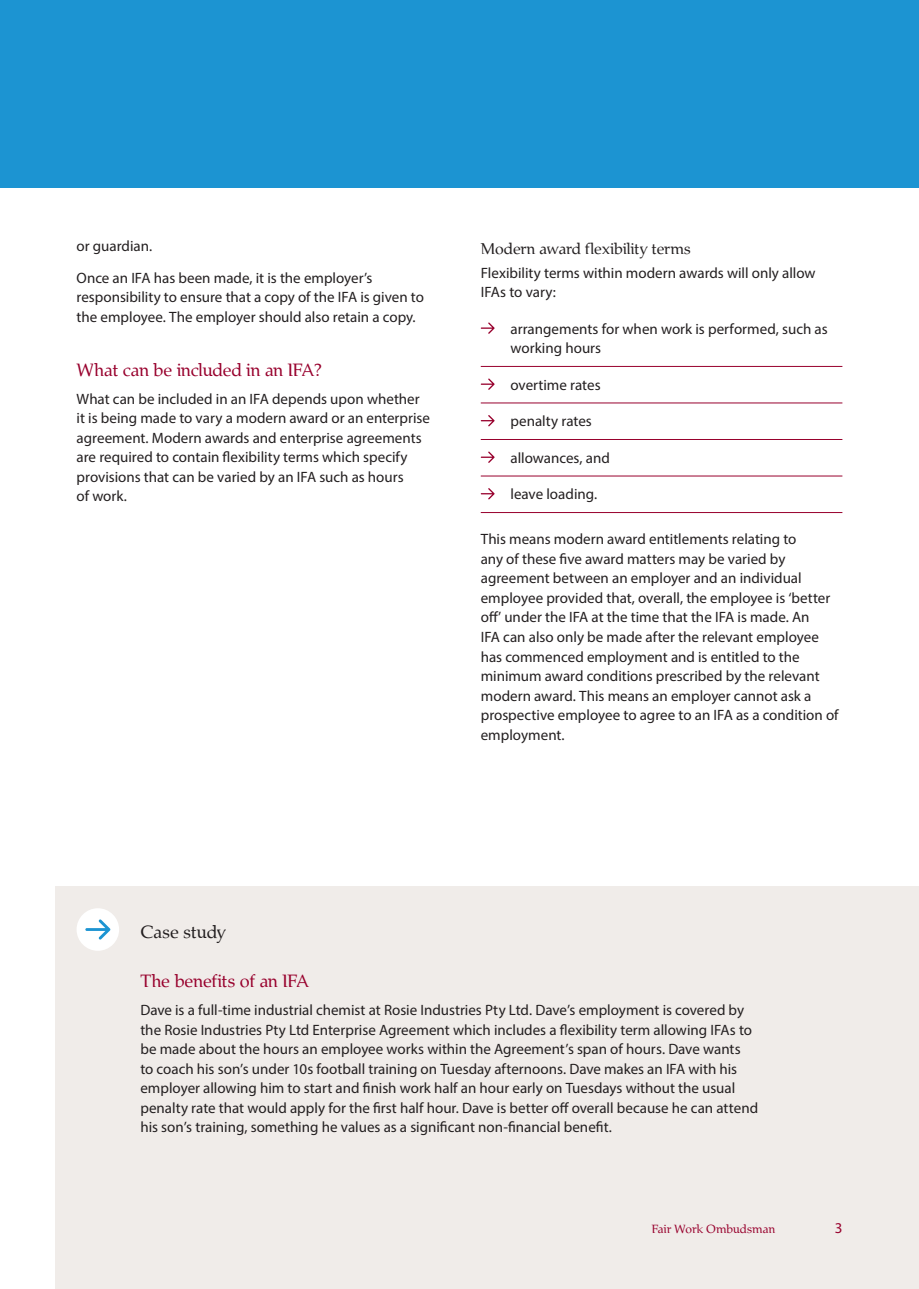
<style>
.page{position:relative;width:919px;height:1289px;background:#fff}
.page>*{position:absolute;margin:0;border:0;box-sizing:border-box;transform-origin:0 0}
.A_head{font:18px "Fair Work";letter-spacing:-.01em;color:#98012d}
.A_head-2{font:18px "Fair Work";color:#231f20}
.B_head{font:15.75px "Fair Work";letter-spacing:.005em;color:#231f20}
.body{font:15px/19.5px "Myriad Pro";color:#231f20}
.body_bullets{font:15px/19.5px "Myriad Pro";color:#231f20}
.body_bullets_last{font:15px "Myriad Pro";color:#231f20}
.body-2{font:15px "Myriad Pro";color:#98012d}
.body-3{font:12px "Fair Work";letter-spacing:.01em;color:#98012d}
</style>
<div class="page">
<div style="left:0;top:0;width:918px;height:188px;background:#1c94d2"></div>
<div style="left:55px;top:887px;width:863px;height:401px;background:#f0ece9"></div>
<div style="left:77px;top:908px;width:42px;height:42px;background:#fff;border-radius:50%"></div>
<svg style="left:85px;top:919px;width:25px;height:20px"></svg>
<hr style="left:480px;top:366px;width:362px;height:1px;background:#98012d">
<hr style="left:480px;top:402px;width:362px;height:1px;background:#98012d">
<hr style="left:480px;top:439px;width:362px;height:1px;background:#98012d">
<hr style="left:480px;top:475px;width:362px;height:1px;background:#98012d">
<hr style="left:480px;top:512px;width:362px;height:1px;background:#98012d">
<svg style="left:480px;top:322px;width:14px;height:12px"></svg>
<svg style="left:480px;top:378px;width:14px;height:12px"></svg>
<svg style="left:480px;top:415px;width:14px;height:11px"></svg>
<svg style="left:480px;top:451px;width:14px;height:12px"></svg>
<svg style="left:480px;top:488px;width:14px;height:11px"></svg>
<p class="body" style="left:77px;top:236px;width:77px">or guardian.</p>
<p class="body" style="left:77px;top:268px;width:349px">Once an IFA has been made, it is the employer’s responsibility to ensure that a copy of the IFA is given to the employee. The employer should also retain a copy.</p>
<p class="A_head" style="left:77px;top:359px;width:247px">What can be included in an IFA?</p>
<p class="body" style="left:77px;top:389px;width:355px">What can be included in an IFA depends upon whether it is being made to vary a modern award or an enterprise agreement. Modern awards and enterprise agreements are required to contain flexibility terms which specify provisions that can be varied by an IFA such as hours<br>of work.</p>
<p class="B_head" style="left:480px;top:239px;width:211px">Modern award flexibility terms</p>
<p class="body" style="left:480px;top:263px;width:336px">Flexibility terms within modern awards will only allow<br>IFAs to vary:</p>
<p class="body_bullets" style="left:510px;top:319px;width:318px">arrangements for when work is performed, such as working hours</p>
<p class="body_bullets" style="left:510px;top:375px;width:92px">overtime rates</p>
<p class="body_bullets" style="left:510px;top:411px;width:83px">penalty rates</p>
<p class="body_bullets" style="left:510px;top:448px;width:101px">allowances, and</p>
<p class="body_bullets_last" style="left:510px;top:485px;width:88px">leave loading.</p>
<p class="body" style="left:480px;top:529px;width:359px">This means modern award entitlements relating to<br>any of these five award matters may be varied by agreement between an employer and an individual employee provided that, overall, the employee is ‘better off’ under the IFA at the time that the IFA is made. An<br>IFA can also only be made after the relevant employee has commenced employment and is entitled to the minimum award conditions prescribed by the relevant modern award. This means an employer cannot ask a prospective employee to agree to an IFA as a condition of employment.</p>
<p class="A_head-2" style="left:140px;top:920px;width:87px">Case study</p>
<p class="A_head" style="left:140px;top:970px;width:170px">The benefits of an IFA</p>
<p class="body" style="left:140px;top:1000px;width:619px">Dave is a full-time industrial chemist at Rosie Industries Pty Ltd. Dave’s employment is covered by the Rosie Industries Pty Ltd Enterprise Agreement which includes a flexibility term allowing IFAs to be made about the hours an employee works within the Agreement’s span of hours. Dave wants<br>to coach his son’s under 10s football training on Tuesday afternoons. Dave makes an IFA with his employer allowing him to start and finish work half an hour early on Tuesdays without the usual penalty rate that would apply for the first half hour. Dave is better off overall because he can attend his son’s training, something he values as a significant non-financial benefit.</p>
<p class="body-3" style="left:651px;top:1221px;width:125px">Fair Work Ombudsman</p>
<p class="body-2" style="left:834px;top:1218px;width:9px">3</p>
</div>
